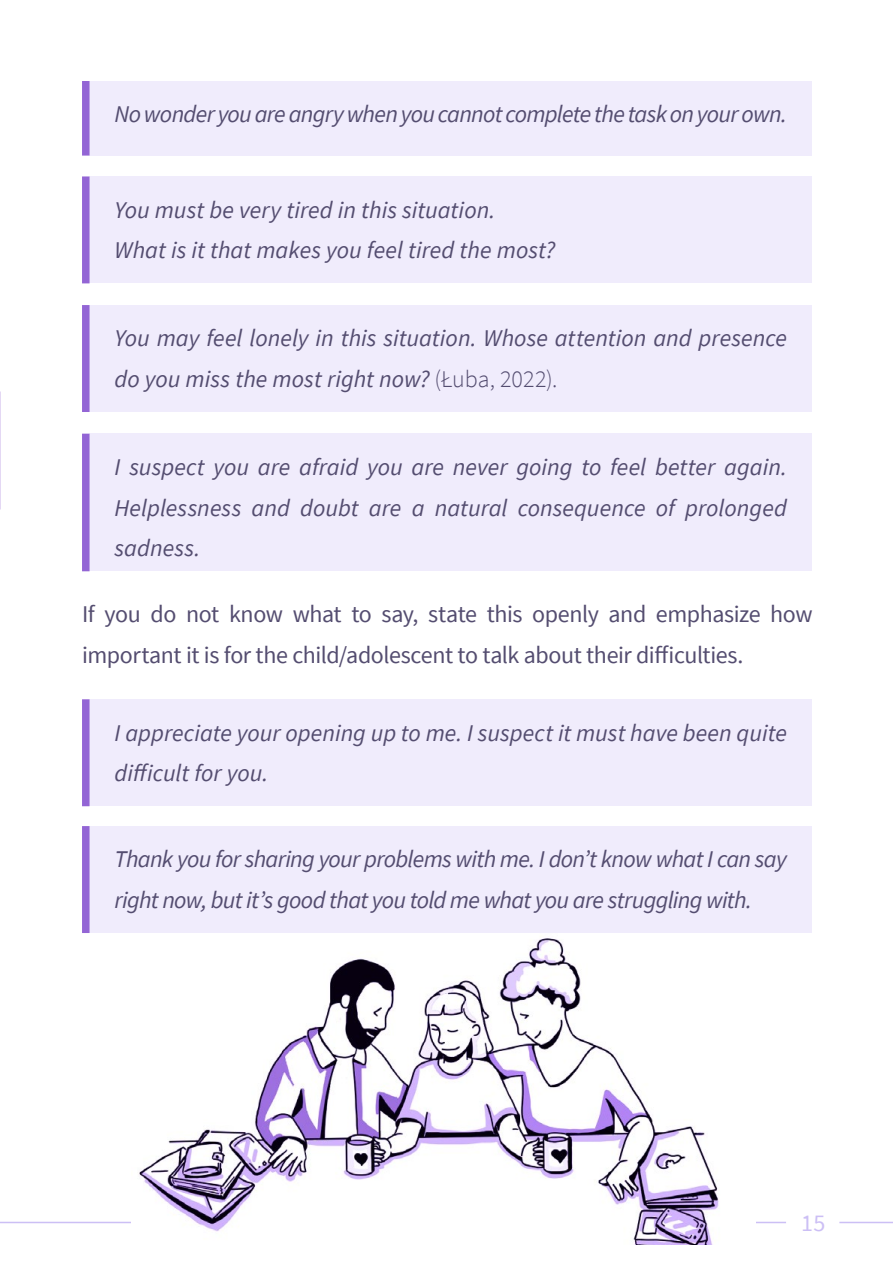
<style>
.page{position:relative;width:893px;height:1263px;background:#fff}
.page>*{position:absolute;margin:0;border:0;box-sizing:border-box;transform-origin:0 0}
._16pt_Size_Align_Left{font:italic 24px/40.5px "Source Sans Pro";color:#544d70}
._16pt_Size_Align_Left-2{font:italic 24px/40.5px "Source Sans Pro";letter-spacing:-.03em;color:#544d70}
._16pt_Size_Align_Left-3{font:24px/40.5px "Source Sans Pro";letter-spacing:-.02em;color:#544d70}
.t1{font:24px "Source Sans Pro";color:#ccbff5}
.s1{font-weight:300;font-style:normal}
</style>
<div class="page">
<hr style="left:585px;top:1222px;width:201px;height:1px;background:#ccbff5">
<hr style="left:839px;top:1222px;width:54px;height:1px;background:#ccbff5">
<hr style="left:0;top:1222px;width:303px;height:1px;background:#ccbff5">
<img style="left:132px;top:938px;width:623px;height:307px">
<div style="left:90px;top:81px;width:722px;height:75px;background:#f0ecfc"></div>
<div style="left:90px;top:176px;width:722px;height:107px;background:#f0ecfc"></div>
<div style="left:90px;top:305px;width:722px;height:107px;background:#f0ecfc"></div>
<div style="left:90px;top:699px;width:722px;height:107px;background:#f0ecfc"></div>
<div style="left:90px;top:826px;width:722px;height:107px;background:#f0ecfc"></div>
<div style="left:90px;top:434px;width:722px;height:137px;background:#f0ecfc"></div>
<div style="left:82px;top:81px;width:8px;height:75px;background:#9365d5"></div>
<div style="left:82px;top:176px;width:8px;height:107px;background:#9365d5"></div>
<div style="left:82px;top:305px;width:8px;height:107px;background:#9365d5"></div>
<div style="left:82px;top:699px;width:8px;height:107px;background:#9365d5"></div>
<div style="left:82px;top:826px;width:8px;height:107px;background:#9365d5"></div>
<div style="left:82px;top:434px;width:8px;height:137px;background:#9365d5"></div>
<p class="_16pt_Size_Align_Left-2" style="left:115px;top:94px;width:674px">No wonder you are angry when you cannot complete the task on your own.</p>
<p class="_16pt_Size_Align_Left" style="left:115px;top:189px;width:382px">You must be very tired in this situation.</p>
<p class="_16pt_Size_Align_Left" style="left:115px;top:230px;width:442px">What is it that makes you feel tired the most?</p>
<p class="_16pt_Size_Align_Left" style="left:115px;top:318px;width:674px">You may feel lonely in this situation. Whose attention and presence do you miss the most right now? <span class="s1">(Łuba, 2022).</span></p>
<p class="_16pt_Size_Align_Left" style="left:115px;top:446px;width:674px;text-align:justify">I suspect you are afraid you are never going to feel better again.<br>Helplessness and doubt are a natural consequence of prolonged sadness.</p>
<p class="_16pt_Size_Align_Left-3" style="left:82px;top:594px;width:732px">If you do not know what to say, state this openly and emphasize how important it is for the child/adolescent to talk about their difficulties.</p>
<p class="_16pt_Size_Align_Left" style="left:115px;top:712px;width:674px">I appreciate your opening up to me. I suspect it must have been quite difficult for you.</p>
<p class="_16pt_Size_Align_Left-2" style="left:115px;top:839px;width:674px">Thank you for sharing your problems with me. I don’t know what I can say right now, but it’s good that you told me what you are struggling with.</p>
<p class="t1" style="left:801px;top:1207px;width:26px">15</p>
</div>
